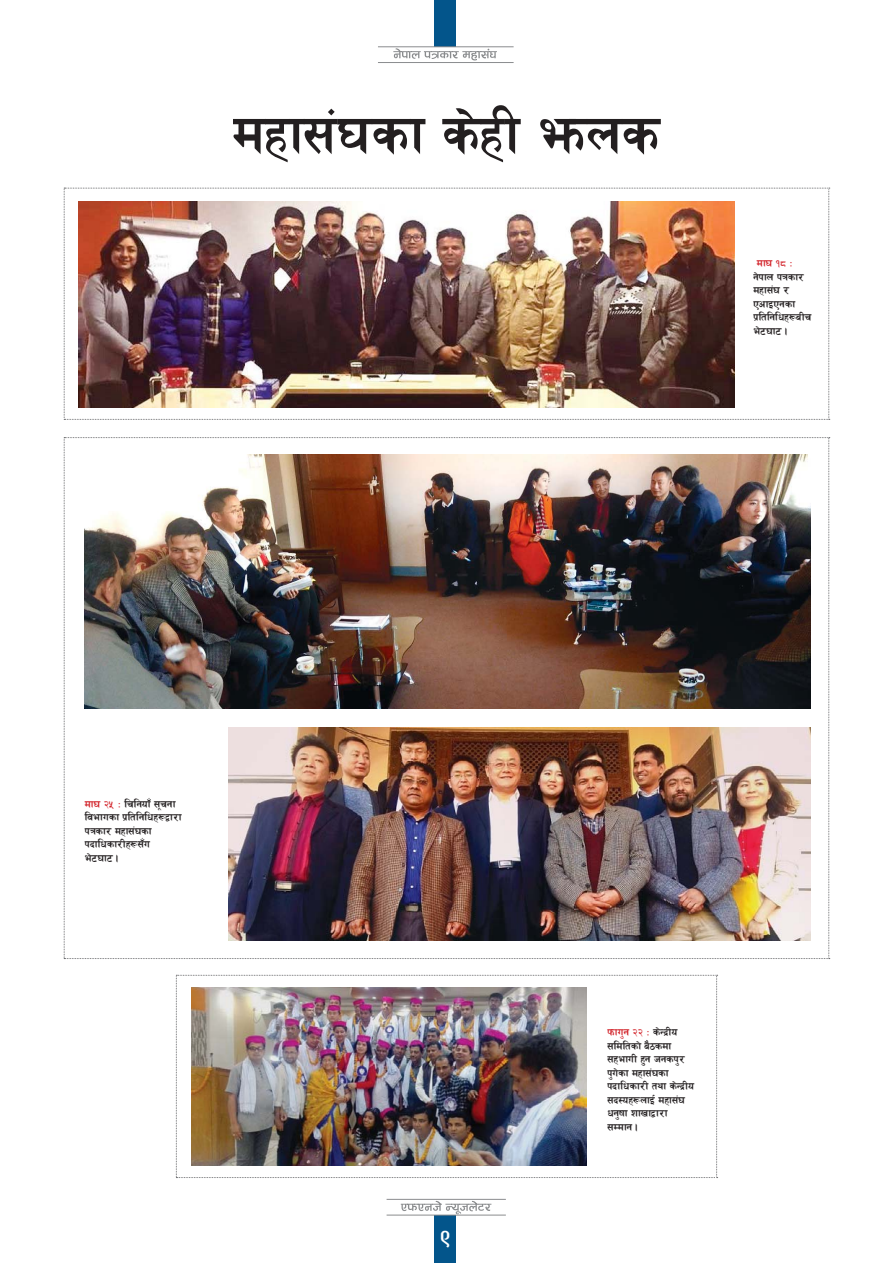
<style>
.page{position:relative;width:893px;height:1263px;background:#fff}
.page>*{position:absolute;margin:0;border:0;box-sizing:border-box;transform-origin:0 0}
.t1{font:700 70.5px "Nagarik";color:#231f20}
.t2{font:24px "Anuradha";color:#fff}
.t3{font:700 13.5px/13.5px "Nagarik";color:#231f20}
.t4{font:700 13.5px "Nagarik";color:#d2232a}
.s1{color:#d2232a}
</style>
<div class="page">
<div style="left:435px;top:0;width:21px;height:47px;background:#03558b"></div>
<svg style="left:393px;top:48px;width:104px;height:12px"></svg>
<hr style="left:378px;top:46px;width:136px;height:1px;background:#8a8c8e">
<hr style="left:378px;top:62px;width:136px;height:1px;background:#8a8c8e">
<div style="left:435px;top:1215px;width:21px;height:48px;background:#03558b"></div>
<hr style="left:387px;top:1199px;width:119px;height:1px;background:#8a8c8e">
<hr style="left:387px;top:1215px;width:119px;height:1px;background:#8a8c8e">
<svg style="left:401px;top:1201px;width:90px;height:13px"></svg>
<img style="left:64px;top:188px;width:766px;height:232px">
<svg style="left:64px;top:437px;width:766px;height:522px"></svg>
<img style="left:85px;top:455px;width:726px;height:253px">
<img style="left:229px;top:728px;width:582px;height:212px">
<svg style="left:176px;top:975px;width:542px;height:203px"></svg>
<img style="left:191px;top:987px;width:396px;height:178px">
<h1 class="t1" style="left:233px;top:98px;width:428px">dxf;+3sf s]xL emns</h1>
<p class="t4" style="left:757px;top:257px;width:37px">df3 !* M</p>
<p class="t3" style="left:753px;top:270px;width:59px">g]kfn kqsf/ dxf;+3 /<br>PcfOPgsf k|ltlglwx¿aLr e]63f6 .</p>
<p class="t3" style="left:85px;top:797px;width:98px"><span class="s1">df3 @% M</span> lrlgofF;"rgf ljefusf k|ltlglwx¿åf/f kqsf/ dxf;+3sf kbflwsf/Lx¿;Fu<br>e]63f6 .</p>
<h2 class="t2" style="left:439px;top:1230px;width:14px">9</h2>
<p class="t3" style="left:607px;top:1025px;width:88px"><span class="s1">kmfu'g @@ M</span> s]Gb|Lo ;ldltsf]a}7sdf ;xefuL x'g hgsk'/ k'u]sf dxf;+3sf kbflwsf/L tyf s]Gb|Lo ;b:ox¿nfO{ dxf;+3 wg'iff zfvfåf/f ;Ddfg .</p>
</div>
